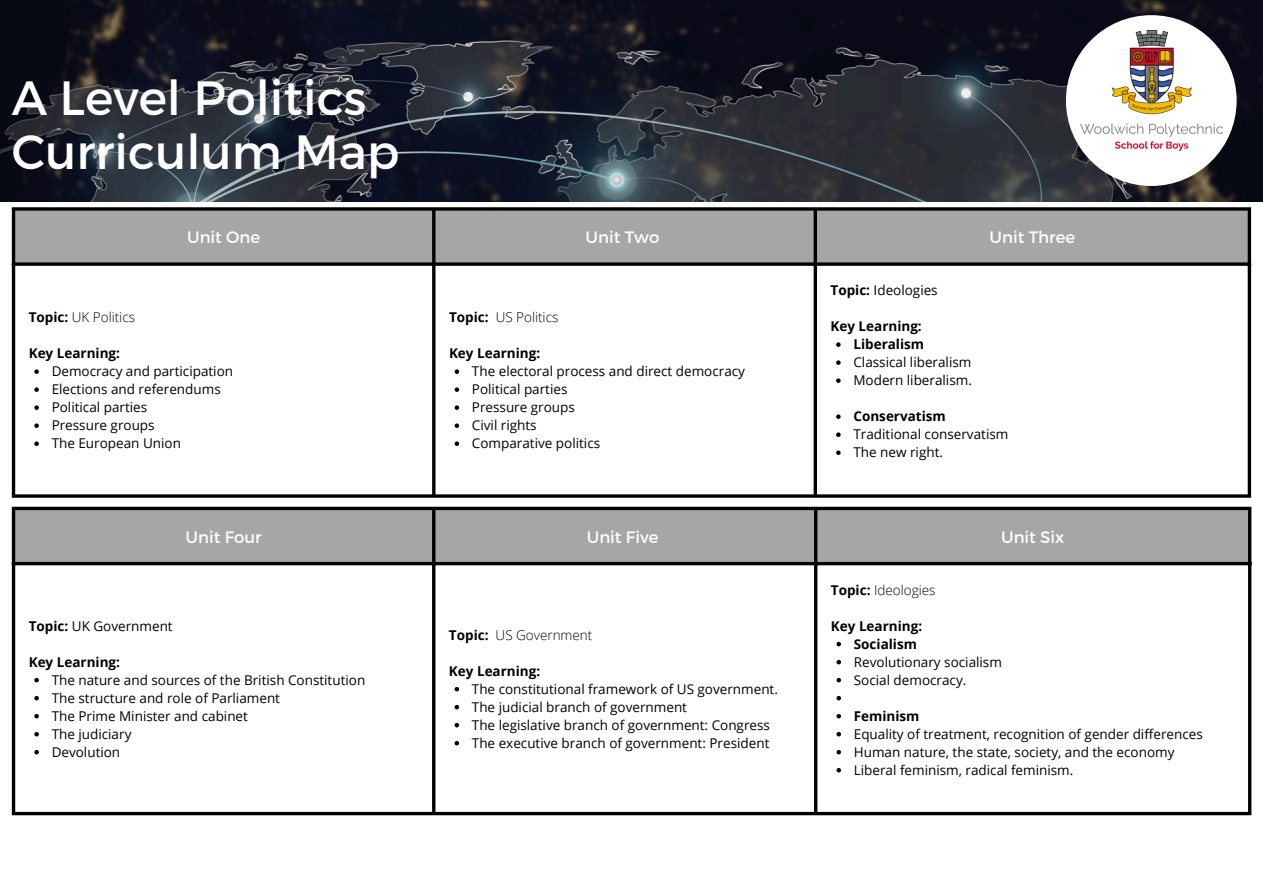
<style>
.page{position:relative;width:1263px;height:894px;background:#fff}
.page>*{position:absolute;margin:0;border:0;box-sizing:border-box;transform-origin:0 0}
.t1{font:48px/54px "Montserrat";color:#fff}
.t2{font:16.5px "Montserrat";color:#fff}
.t3{font:13.5px "Open Sans";color:#000}
.t4{font:700 13.5px "Open Sans";color:#000}
.t5{font:300 13.5px "Open Sans";color:#000}
.s1{font-weight:700}
</style>
<div class="page">
<div style="left:15px;top:210px;width:1233px;height:52px;background:#a6a6a6"></div>
<svg style="left:34px;top:369px;width:5px;height:5px"></svg>
<svg style="left:34px;top:387px;width:5px;height:5px"></svg>
<svg style="left:34px;top:405px;width:5px;height:5px"></svg>
<svg style="left:34px;top:423px;width:5px;height:5px"></svg>
<svg style="left:34px;top:441px;width:5px;height:5px"></svg>
<svg style="left:455px;top:369px;width:4px;height:5px"></svg>
<svg style="left:455px;top:387px;width:4px;height:5px"></svg>
<svg style="left:455px;top:405px;width:4px;height:5px"></svg>
<svg style="left:455px;top:423px;width:4px;height:5px"></svg>
<svg style="left:455px;top:441px;width:4px;height:5px"></svg>
<svg style="left:836px;top:342px;width:5px;height:5px"></svg>
<svg style="left:836px;top:360px;width:5px;height:5px"></svg>
<svg style="left:836px;top:378px;width:5px;height:5px"></svg>
<svg style="left:836px;top:414px;width:5px;height:5px"></svg>
<svg style="left:836px;top:432px;width:5px;height:5px"></svg>
<svg style="left:836px;top:450px;width:5px;height:5px"></svg>
<hr style="left:12px;top:210px;width:3px;height:284px;background:#000">
<hr style="left:432px;top:210px;width:3px;height:284px;background:#000">
<hr style="left:814px;top:210px;width:3px;height:284px;background:#000">
<hr style="left:1248px;top:210px;width:3px;height:284px;background:#000">
<hr style="left:12px;top:207px;width:1239px;height:3px;background:#000">
<svg style="left:15px;top:262px;width:1233px;height:4px;background:#1d1d1d"></svg>
<hr style="left:12px;top:494px;width:1239px;height:3px;background:#000">
<img style="left:0;top:0;width:1263px;height:201px">
<div style="left:1066px;top:15px;width:171px;height:171px;background:#fff;border-radius:50%"></div>
<img style="left:1081px;top:30px;width:141px;height:120px">
<div style="left:15px;top:510px;width:1233px;height:51px;background:#a6a6a6"></div>
<svg style="left:34px;top:677px;width:5px;height:5px"></svg>
<svg style="left:34px;top:695px;width:5px;height:5px"></svg>
<svg style="left:34px;top:713px;width:5px;height:5px"></svg>
<svg style="left:34px;top:732px;width:5px;height:4px"></svg>
<svg style="left:34px;top:750px;width:5px;height:4px"></svg>
<svg style="left:455px;top:686px;width:4px;height:5px"></svg>
<svg style="left:455px;top:705px;width:4px;height:4px"></svg>
<svg style="left:455px;top:723px;width:4px;height:4px"></svg>
<svg style="left:455px;top:741px;width:4px;height:4px"></svg>
<svg style="left:836px;top:641px;width:5px;height:5px"></svg>
<svg style="left:836px;top:659px;width:5px;height:5px"></svg>
<svg style="left:836px;top:677px;width:5px;height:5px"></svg>
<svg style="left:836px;top:695px;width:5px;height:5px"></svg>
<svg style="left:836px;top:714px;width:5px;height:4px"></svg>
<svg style="left:836px;top:732px;width:5px;height:4px"></svg>
<svg style="left:836px;top:750px;width:5px;height:4px"></svg>
<svg style="left:836px;top:768px;width:5px;height:4px"></svg>
<hr style="left:12px;top:510px;width:3px;height:301px;background:#000">
<hr style="left:432px;top:510px;width:3px;height:301px;background:#000">
<hr style="left:814px;top:510px;width:3px;height:301px;background:#000">
<hr style="left:1248px;top:510px;width:3px;height:301px;background:#000">
<svg style="left:12px;top:506px;width:1239px;height:4px;background:#303030"></svg>
<svg style="left:15px;top:561px;width:1233px;height:4px;background:#262626"></svg>
<svg style="left:12px;top:811px;width:1239px;height:4px;background:#383838"></svg>
<p class="t1" style="left:12px;top:69px;width:389px">A Level Politics<br>Curriculum Map</p>
<p class="t2" style="left:187px;top:226px;width:75px">Unit One</p>
<h1 class="t2" style="left:585px;top:226px;width:75px">Unit Two</h1>
<p class="t2" style="left:989px;top:226px;width:87px">Unit Three</p>
<p class="t5" style="left:29px;top:307px;width:108px"><span class="s1">Topic:</span> UK Politics</p>
<p class="t4" style="left:29px;top:343px;width:93px">Key Learning:</p>
<p class="t3" style="left:52px;top:361px;width:183px">Democracy and participation</p>
<p class="t3" style="left:52px;top:379px;width:171px">Elections and referendums</p>
<p class="t3" style="left:52px;top:397px;width:97px">Political parties</p>
<p class="t3" style="left:52px;top:415px;width:104px">Pressure groups</p>
<p class="t3" style="left:52px;top:433px;width:131px">The European Union</p>
<p class="t4" style="left:449px;top:307px;width:41px">Topic:</p>
<p class="t5" style="left:496px;top:307px;width:64px">US Politics</p>
<p class="t4" style="left:449px;top:343px;width:93px">Key Learning:</p>
<p class="t3" style="left:472px;top:361px;width:275px">The electoral process and direct democracy</p>
<p class="t3" style="left:472px;top:379px;width:97px">Political parties</p>
<p class="t3" style="left:472px;top:397px;width:104px">Pressure groups</p>
<p class="t3" style="left:472px;top:415px;width:66px">Civil rights</p>
<p class="t3" style="left:472px;top:433px;width:130px">Comparative politics</p>
<p class="t3" style="left:830px;top:280px;width:109px"><span class="s1">Topic:</span> Ideologies</p>
<p class="t4" style="left:830px;top:316px;width:93px">Key Learning:</p>
<p class="t4" style="left:853px;top:334px;width:72px">Liberalism</p>
<p class="t3" style="left:853px;top:352px;width:119px">Classical liberalism</p>
<p class="t3" style="left:853px;top:370px;width:120px">Modern liberalism.</p>
<p class="t4" style="left:853px;top:406px;width:94px">Conservatism</p>
<p class="t3" style="left:853px;top:424px;width:156px">Traditional conservatism</p>
<p class="t3" style="left:853px;top:442px;width:91px">The new right.</p>
<p class="t2" style="left:186px;top:526px;width:78px">Unit Four</p>
<p class="t2" style="left:587px;top:526px;width:73px">Unit Five</p>
<p class="t2" style="left:1001px;top:526px;width:65px">Unit Six</p>
<p class="t3" style="left:29px;top:616px;width:145px"><span class="s1">Topic:</span> UK Government</p>
<p class="t4" style="left:29px;top:652px;width:93px">Key Learning:</p>
<p class="t3" style="left:52px;top:670px;width:315px">The nature and sources of the British Constitution</p>
<p class="t3" style="left:52px;top:688px;width:230px">The structure and role of Parliament</p>
<p class="t3" style="left:52px;top:706px;width:198px">The Prime Minister and cabinet</p>
<p class="t3" style="left:52px;top:724px;width:81px">The judiciary</p>
<p class="t3" style="left:52px;top:742px;width:70px">Devolution</p>
<p class="t4" style="left:449px;top:625px;width:41px">Topic:</p>
<p class="t5" style="left:496px;top:625px;width:98px">US Government</p>
<p class="t4" style="left:449px;top:661px;width:93px">Key Learning:</p>
<p class="t3" style="left:472px;top:679px;width:308px">The constitutional framework of US government.</p>
<p class="t3" style="left:472px;top:697px;width:217px">The judicial branch of government</p>
<p class="t3" style="left:472px;top:715px;width:300px">The legislative branch of government: Congress</p>
<p class="t3" style="left:472px;top:733px;width:299px">The executive branch of government: President</p>
<p class="t5" style="left:831px;top:580px;width:106px"><span class="s1">Topic:</span> Ideologies</p>
<p class="t4" style="left:831px;top:616px;width:93px">Key Learning:</p>
<p class="t4" style="left:854px;top:634px;width:65px">Socialism</p>
<p class="t3" style="left:854px;top:652px;width:150px">Revolutionary socialism</p>
<p class="t3" style="left:854px;top:670px;width:114px">Social democracy.</p>
<p class="t4" style="left:854px;top:706px;width:67px">Feminism</p>
<p class="t3" style="left:854px;top:724px;width:350px">Equality of treatment, recognition of gender differences</p>
<p class="t3" style="left:854px;top:742px;width:322px">Human nature, the state, society, and the economy</p>
<p class="t3" style="left:854px;top:760px;width:221px">Liberal feminism, radical feminism.</p>
</div>
